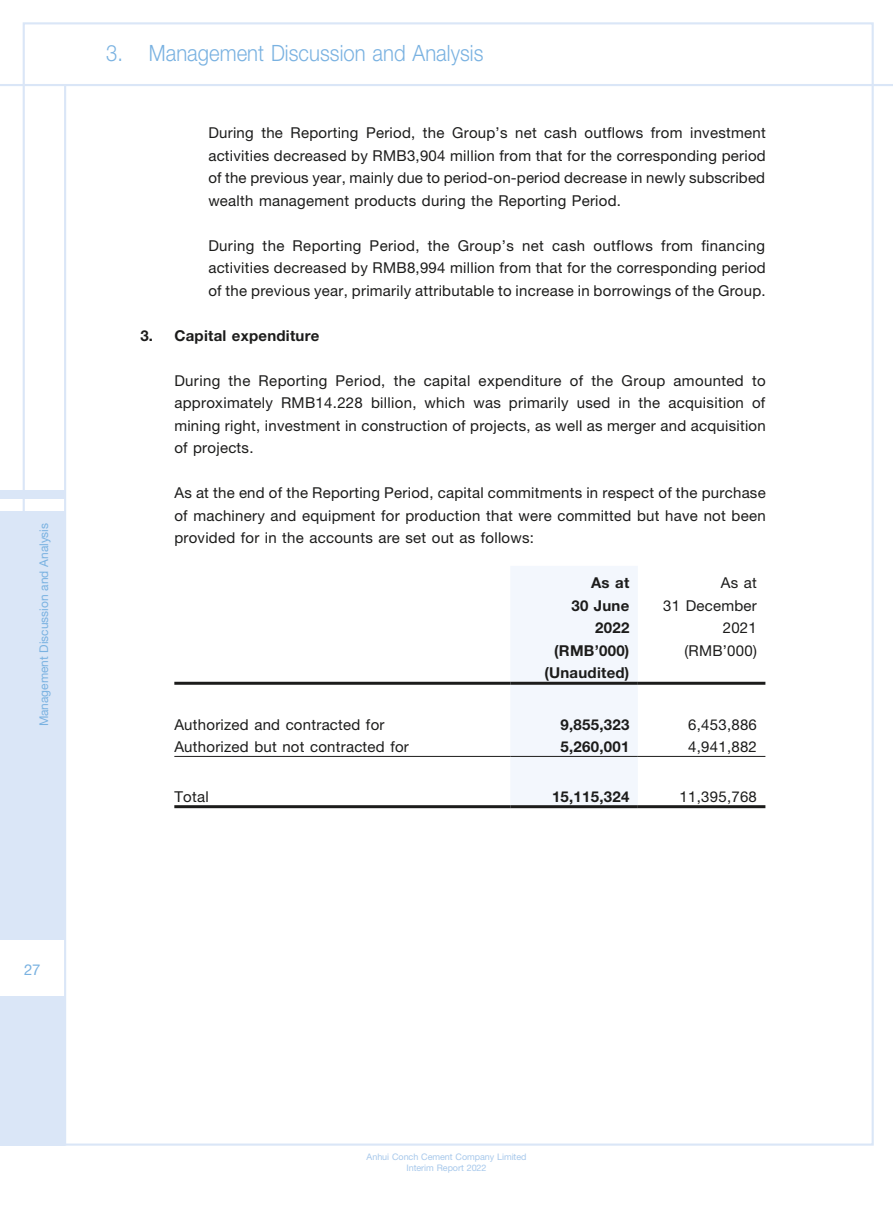
<style>
.page{position:relative;width:893px;height:1212px;background:#fff}
.page>*{position:absolute;margin:0;border:0;box-sizing:border-box;transform-origin:0 0}
.t1{font:300 22.5px "Helvetica Neue LT Std";letter-spacing:.005em;color:#7ab2e1;scale:.9 1}
.t2{font:15px/22.5px "Helvetica Neue LT Std";letter-spacing:.015em;color:#1c1c1b}
.t3{font:700 15px/22.5px "Helvetica Neue LT Std";letter-spacing:.015em;color:#1c1c1b;text-align:right}
.t4{font:15px "Helvetica Neue LT Std";color:#7ab2e1}
.t5{font:12px "Helvetica Neue LT Std";letter-spacing:-.005em;color:#7ab2e1}
.t6{font:9px/10.8px "Helvetica Neue LT Std";letter-spacing:-.005em;color:#a7c8eb;text-align:center}
</style>
<div class="page">
<div style="left:0;top:511px;width:65px;height:634px;background:#dae6f7"></div>
<div style="left:0;top:490px;width:65px;height:9px;background:#dae6f7"></div>
<hr style="left:0;top:84px;width:893px;height:2px;background:#dae6f7">
<div style="left:0;top:941px;width:65px;height:55px;background:#fff"></div>
<hr style="left:64px;top:86px;width:2px;height:1059px;background:#dae6f7">
<div style="left:510px;top:566px;width:128px;height:239px;background:#f3f7fd"></div>
<hr style="left:174px;top:682px;width:336px;height:3px;background:#1c1c1b">
<hr style="left:510px;top:682px;width:128px;height:3px;background:#1c1c1b">
<hr style="left:638px;top:682px;width:127px;height:3px;background:#1c1c1b">
<hr style="left:174px;top:756px;width:336px;height:1px;background:#1c1c1b">
<hr style="left:510px;top:756px;width:128px;height:1px;background:#1c1c1b">
<hr style="left:638px;top:756px;width:127px;height:1px;background:#1c1c1b">
<hr style="left:174px;top:805px;width:336px;height:3px;background:#1c1c1b">
<hr style="left:510px;top:805px;width:128px;height:3px;background:#1c1c1b">
<hr style="left:638px;top:805px;width:127px;height:3px;background:#1c1c1b">
<p class="t5" style="left:37px;top:726px;width:205px;rotate:-90deg">Management Discussion and Analysis</p>
<h1 class="t1" style="left:106px;top:39px;width:20px">3.</h1>
<h1 class="t1" style="left:149px;top:39px;width:373px">Management Discussion and Analysis</h1>
<p class="t3" style="left:140px;top:324px;width:14px">3.</p>
<p class="t2" style="left:452px;top:121px;width:57px">Group s’</p>
<p class="t2" style="left:585px;top:121px;width:60px">outflows</p>
<p class="t2" style="left:651px;top:121px;width:33px">from</p>
<p class="t2" style="left:208px;top:121px;width:559px">During<br>activities decreased by RMB3,904 million from that for the corresponding period of the previous year, mainly due to period-on-period decrease in newly subscribed wealth management products during the Reporting Period.</p>
<p class="t2" style="left:701px;top:234px;width:65px">financing</p>
<p class="t2" style="left:261px;top:121px;width:23px">the</p>
<p class="t2" style="left:291px;top:121px;width:69px">Reporting</p>
<p class="t2" style="left:366px;top:121px;width:51px">Period,</p>
<p class="t2" style="left:423px;top:121px;width:23px">the</p>
<p class="t2" style="left:544px;top:121px;width:34px">cash</p>
<p class="t2" style="left:690px;top:121px;width:77px">investment</p>
<p class="t2" style="left:515px;top:121px;width:23px">net</p>
<p class="t2" style="left:458px;top:234px;width:58px">Group s’</p>
<p class="t2" style="left:593px;top:234px;width:61px">outflows</p>
<p class="t2" style="left:661px;top:234px;width:33px">from</p>
<p class="t2" style="left:208px;top:234px;width:559px">During<br>activities decreased by RMB8,994 million from that for the corresponding period of the previous year, primarily attributable to increase in borrowings of the Group.</p>
<p class="t3" style="left:174px;top:324px;width:147px">Capital expenditure</p>
<p class="t2" style="left:263px;top:234px;width:23px">the</p>
<p class="t2" style="left:293px;top:234px;width:70px">Reporting</p>
<p class="t2" style="left:370px;top:234px;width:51px">Period,</p>
<p class="t2" style="left:428px;top:234px;width:23px">the</p>
<p class="t2" style="left:552px;top:234px;width:35px">cash</p>
<p class="t2" style="left:522px;top:234px;width:23px">net</p>
<p class="t2" style="left:174px;top:369px;width:47px">During</p>
<p class="t2" style="left:229px;top:369px;width:23px">the</p>
<p class="t2" style="left:259px;top:369px;width:70px">Reporting</p>
<p class="t2" style="left:336px;top:369px;width:51px">Period,</p>
<p class="t2" style="left:394px;top:369px;width:23px">the</p>
<p class="t2" style="left:424px;top:369px;width:48px">capital</p>
<p class="t2" style="left:479px;top:369px;width:85px">expenditure</p>
<p class="t2" style="left:570px;top:369px;width:15px">of</p>
<p class="t2" style="left:591px;top:369px;width:23px">the</p>
<p class="t2" style="left:622px;top:369px;width:45px">Group</p>
<p class="t2" style="left:673px;top:369px;width:72px">amounted</p>
<p class="t2" style="left:752px;top:369px;width:15px">to</p>
<p class="t2" style="left:752px;top:391px;width:15px">of</p>
<p class="t2" style="left:174px;top:391px;width:593px">approximately<br>mining right, investment in construction of projects, as well as merger and acquisition of projects.</p>
<p class="t2" style="left:174px;top:481px;width:593px;text-align:justify">As at the end of the Reporting Period, capital commitments in respect of the purchase of machinery and equipment for production that were committed but have not been provided for in the accounts are set out as follows:</p>
<p class="t3" style="left:571px;top:571px;width:59px">As at<br>30 June<br>2022</p>
<p class="t2" style="left:663px;top:571px;width:95px;text-align:right">As at<br>31 December<br>2021 (RMB‘000(</p>
<p class="t2" style="left:281px;top:391px;width:83px">RMB14.228</p>
<p class="t2" style="left:371px;top:391px;width:47px">billion,</p>
<p class="t2" style="left:425px;top:391px;width:42px">which</p>
<p class="t2" style="left:509px;top:391px;width:61px">primarily</p>
<p class="t2" style="left:577px;top:391px;width:35px">used</p>
<p class="t2" style="left:618px;top:391px;width:13px">in</p>
<p class="t2" style="left:639px;top:391px;width:23px">the</p>
<p class="t2" style="left:668px;top:391px;width:77px">acquisition</p>
<p class="t2" style="left:473px;top:391px;width:29px">was</p>
<p class="t3" style="left:544px;top:639px;width:87px">(RMB’000) (Unaudited(</p>
<p class="t2" style="left:174px;top:713px;width:212px">Authorized and contracted for</p>
<p class="t3" style="left:561px;top:713px;width:70px">9,855,323</p>
<p class="t2" style="left:688px;top:713px;width:70px">6,453,886</p>
<p class="t2" style="left:174px;top:735px;width:236px">Authorized but not contracted for</p>
<p class="t3" style="left:561px;top:735px;width:70px">5,260,001</p>
<p class="t2" style="left:688px;top:735px;width:70px">4,941,882</p>
<p class="t2" style="left:174px;top:785px;width:36px">Total</p>
<p class="t3" style="left:552px;top:785px;width:79px">15,115,324</p>
<p class="t2" style="left:680px;top:785px;width:79px">11,395,768</p>
<p class="t4" style="left:24px;top:960px;width:18px">27</p>
<p class="t6" style="left:367px;top:1151px;width:161px">Anhui Conch Cement Company Limited<br>Interim Report 2022</p>
</div>
